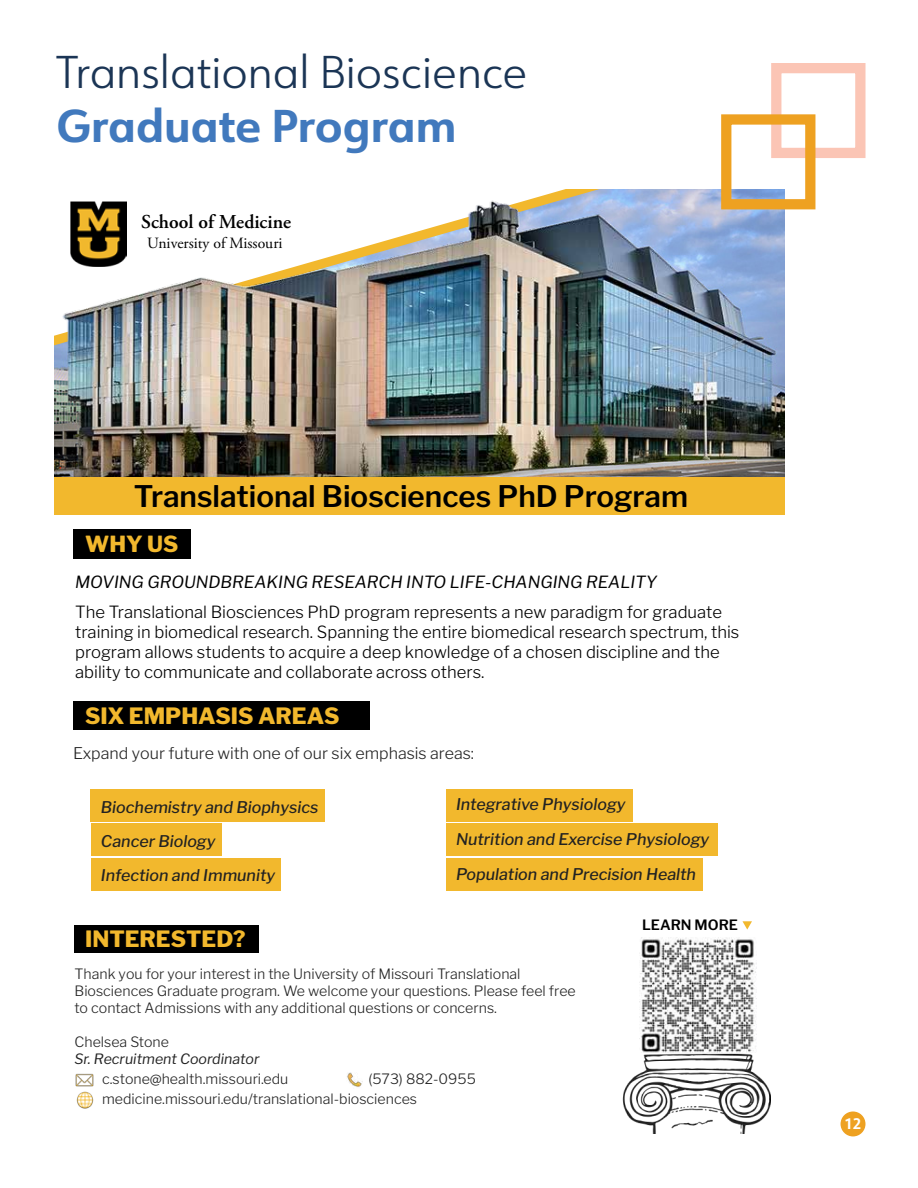
<style>
.page{position:relative;width:918px;height:1188px;background:#fff}
.page>*{position:absolute;margin:0;border:0;box-sizing:border-box;transform-origin:0 0}
.t1{font:300 45px "URW Form";color:#1b3555}
.t2{font:700 45px "URW Form";color:#4179bd}
.t3{font:600 29.55px "Libre Franklin";color:#000}
.t4{font:800 22.35px "Libre Franklin";color:#f2b82d}
.t5{font:800 22.05px "Libre Franklin";color:#f2b82d}
.t6{font:600 19.65px "Adobe Garamond Pro";color:#000}
.t7{font:300 16.65px/20px "Libre Franklin";color:#000}
.t8{font:italic 16.65px "Libre Franklin";color:#000}
.t9{font:italic 500 16.05px/34.8px "Libre Franklin";color:#222}
.t10{font:300 16.05px "Libre Franklin";color:#222}
.t11{font:15.6px "Adobe Garamond Pro";color:#000}
.t12{font:700 15px "URW Form";color:#fff}
.t13{font:300 14.25px/17px "Libre Franklin";color:#222}
.t14{font:italic 14.25px "Libre Franklin";color:#222}
.t15{font:600 14.25px "Libre Franklin";color:#000}
</style>
<div class="page">
<div style="left:91px;top:789px;width:234px;height:32px;background:#f2b82d"></div>
<img style="left:54px;top:189px;width:730px;height:288px">
<img style="left:54px;top:189px;width:546px;height:156px">
<img style="left:70px;top:201px;width:56px;height:66px">
<img style="left:345px;top:203px;width:132px;height:117px">
<div style="left:54px;top:477px;width:730px;height:38px;background:#f2b82d"></div>
<div style="left:73px;top:701px;width:297px;height:29px;background:#000"></div>
<div style="left:73px;top:529px;width:118px;height:29px;background:#000"></div>
<img style="left:622px;top:1006px;width:148px;height:128px">
<div style="left:75px;top:925px;width:184px;height:28px;background:#000"></div>
<div style="left:91px;top:824px;width:130px;height:32px;background:#f2b82d"></div>
<div style="left:91px;top:859px;width:190px;height:32px;background:#f2b82d"></div>
<img style="left:75px;top:1074px;width:19px;height:10px">
<img style="left:347px;top:1072px;width:15px;height:15px">
<img style="left:75px;top:1084px;width:19px;height:25px">
<div style="left:446px;top:859px;width:257px;height:32px;background:#f2b82d"></div>
<div style="left:446px;top:824px;width:272px;height:32px;background:#f2b82d"></div>
<div style="left:446px;top:789px;width:186px;height:32px;background:#f2b82d"></div>
<img style="left:639px;top:938px;width:117px;height:114px">
<svg style="left:742px;top:921px;width:10px;height:9px"></svg>
<div style="left:771px;top:63px;width:95px;height:95px;border:10px solid #fbc5b5"></div>
<div style="left:721px;top:114px;width:94px;height:95px;border:10px solid #eea121"></div>
<div style="left:841px;top:1112px;width:24px;height:24px;background:#eea121;border-radius:50%"></div>
<h1 class="t1" style="left:56px;top:42px;width:472px">Translational Bioscience</h1>
<h1 class="t2" style="left:56px;top:95px;width:402px">Graduate Program</h1>
<h3 class="t6" style="left:141px;top:210px;width:151px">School of Medicine</h3>
<p class="t11" style="left:147px;top:233px;width:137px">University of Missouri</p>
<h2 class="t3" style="left:134px;top:478px;width:556px">Translational Biosciences PhD Program</h2>
<h3 class="t5" style="left:85px;top:531px;width:95px">WHY US</h3>
<p class="t8" style="left:75px;top:572px;width:584px">MOVING GROUNDBREAKING RESEARCH INTO LIFE-CHANGING REALITY</p>
<p class="t7" style="left:75px;top:602px;width:666px">The Translational Biosciences PhD program represents a new paradigm for graduate training in biomedical research. Spanning the entire biomedical research spectrum, this program allows students to acquire a deep knowledge of a chosen discipline and the ability to communicate and collaborate across others.</p>
<h3 class="t4" style="left:85px;top:703px;width:256px">SIX EMPHASIS AREAS</h3>
<p class="t10" style="left:73px;top:743px;width:402px">Expand your future with one of our six emphasis areas:</p>
<p class="t9" style="left:101px;top:790px;width:219px;line-height:34px">Biochemistry and Biophysics<br>Cancer Biology<br>Infection and Immunity</p>
<p class="t9" style="left:456px;top:787px;width:255px">Integrative Physiology<br>Nutrition and Exercise Physiology<br>Population and Precision Health</p>
<h3 class="t4" style="left:85px;top:926px;width:162px">INTERESTED?</h3>
<p class="t13" style="left:75px;top:965px;width:503px">Thank you for your interest in the University of Missouri Translational<br>Biosciences Graduate program. We welcome your questions. Please feel free to contact Admissions with any additional questions or concerns.</p>
<p class="t13" style="left:75px;top:1034px;width:96px">Chelsea Stone</p>
<p class="t14" style="left:75px;top:1050px;width:186px">Sr. Recruitment Coordinator</p>
<p class="t13" style="left:102px;top:1070px;width:188px">c.stone@health.missouri.edu</p>
<p class="t13" style="left:102px;top:1069px;width:375px;line-height:20px;text-indent:266px">(573) 882-0955 medicine.missouri.edu/translational-biosciences</p>
<p class="t15" style="left:642px;top:916px;width:97px">LEARN MORE</p>
<p class="t12" style="left:844px;top:1113px;width:19px">12</p>
</div>
